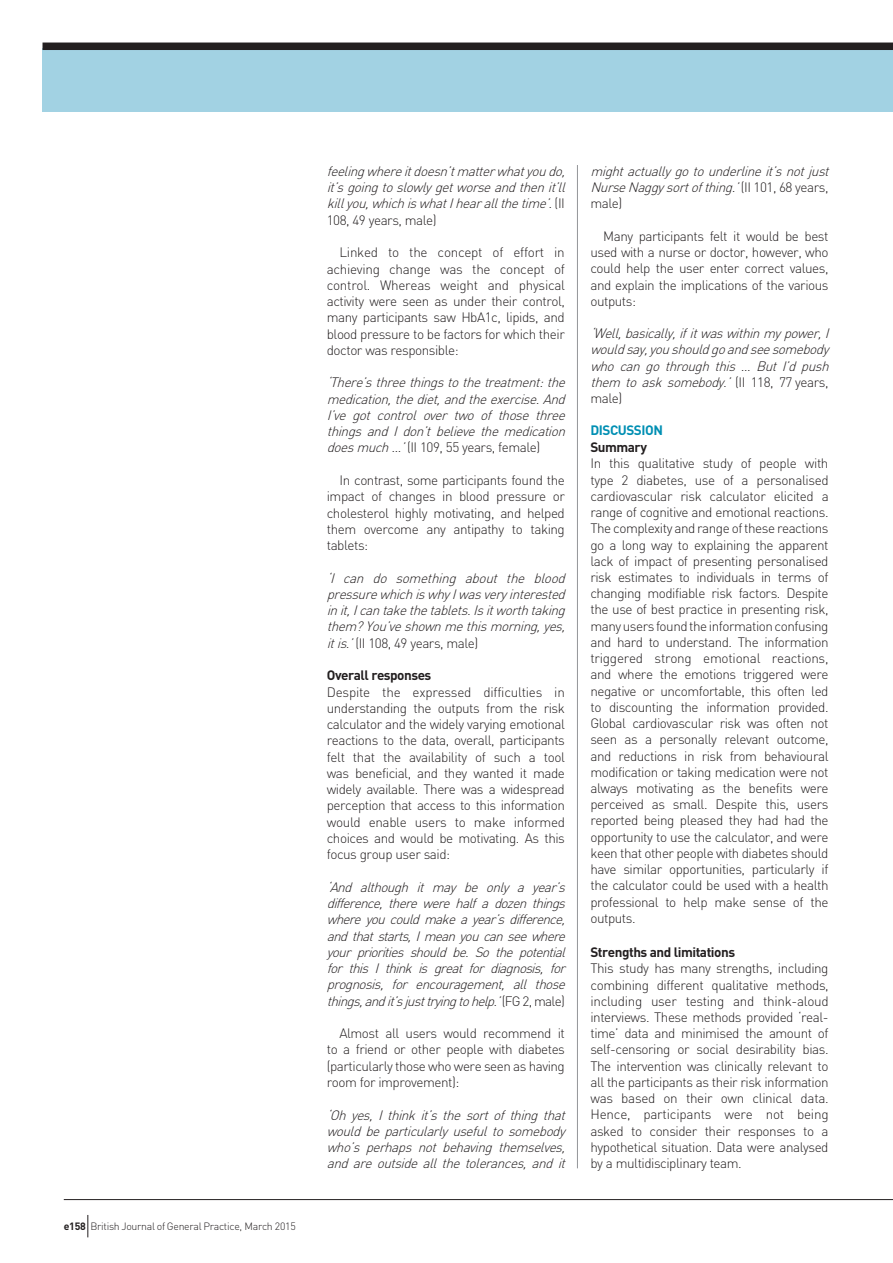
<style>
.page{position:relative;width:893px;height:1263px;background:#fff}
.page>*{position:absolute;margin:0;border:0;box-sizing:border-box;transform-origin:0 0}
.t1{font:300 13.5px/16.2px "DIN";letter-spacing:-.035em;color:#231f20;text-align:justify}
.t2{font:italic 300 13.5px/16.2px "DIN";color:#231f20;text-align:justify}
.t3{font:700 13.5px "DIN";letter-spacing:-.035em;color:#231f20}
.t4{font:700 13.5px "DIN";letter-spacing:-.035em;color:#008fb3}
.t5{font:300 10.5px "DIN";letter-spacing:-.025em;color:#231f20}
.s1{font-weight:700}
.s2{font-style:normal}
</style>
<div class="page">
<hr style="left:577px;top:165px;width:1px;height:1003px;background:#939598">
<div style="left:43px;top:48px;width:850px;height:64px;background:#a2d2e3"></div>
<div style="left:43px;top:43px;width:850px;height:7px;background:#231f20"></div>
<hr style="left:64px;top:1199px;width:829px;height:1px;background:#231f20">
<svg style="left:87px;top:1215px;width:1px;height:22px"></svg>
<p class="t5" style="left:64px;top:1219px;width:233px"><span class="s1">e158</span> British Journal of General Practice, March 2015</p>
<p class="t2" style="left:327px;top:163px;width:244px;text-align:left">feelingwhereitdoesn’tmatterwhatyoudo, it’sgoingtoslowlygetworseandthenit’ll killyou,whichiswhatIhearallthetime’.<span class="s2">( I I 108, 49 years, male)</span></p>
<p class="t1" style="left:327px;top:244px;width:240px;text-indent:13px">Linked to the concept of effort in achieving change was the concept of control. Whereas weight and physical activity were seen as under their control, many participants saw HbA1c, lipids, and blood pressure to be factors for which their doctor was responsible:</p>
<p class="t2" style="left:327px;top:374px;width:244px">‘There’sthreethingstothetreatment:the medication,thediet,andtheexercise.And I’ve got control over two of those three things and I don’t believe the medication doesmuch…’<span class="s2">(II 109, 55 years, female)</span></p>
<p class="t1" style="left:327px;top:472px;width:240px;text-indent:13px">In contrast, some participants found the impact of changes in blood pressure or cholesterol highly motivating, and helped them overcome any antipathy to taking tablets:</p>
<p class="t2" style="left:327px;top:569px;width:244px">‘I can do something about the blood pressurewhichiswhyIwasveryinterested init,Icantakethetablets.Isitworthtaking them?You’veshownmethismorning,yes, itis.’<span class="s2">(II 108, 49 years, male)</span></p>
<p class="t3" style="left:327px;top:666px;width:106px">Overall responses</p>
<p class="t1" style="left:327px;top:683px;width:240px">Despite the expressed difficulties in understanding the outputs from the risk calculator and the widely varying emotional reactions to the data, overall, participants felt that the availability of such a tool was beneficial, and they wanted it made widely available. There was a widespread perception that access to this information would enable users to make informed choices and would be motivating. As this focus group user said:</p>
<p class="t2" style="left:327px;top:879px;width:244px">‘And although it may be only a year’s difference, there were half a dozen things whereyoucouldmakeayear’sdifference, andthatstarts,Imeanyoucanseewhere your priorities should be. So the potential for this I think is great for diagnosis, for prognosis, for encouragement, all those things,andit’sjusttryingtohelp.’<span class="s2">( F G 2 , m a l e )</span></p>
<p class="t1" style="left:327px;top:1025px;width:240px;text-indent:13px">Almost all users would recommend it to a friend or other people with diabetes (particularly those who were seen as having room for improvement):</p>
<p class="t2" style="left:327px;top:1106px;width:244px">‘Oh yes, I think it’s the sort of thing that wouldbeparticularlyusefultosomebody who’s perhaps not behaving themselves, andareoutsideallthetolerances,andit</p>
<p class="t2" style="left:590px;top:163px;width:244px;text-align:left">mightactuallygotounderlineit’snotjust<br>NurseNaggysortofthing.’<span class="s2">( I I 1 0 1 , 6 8 y e a rs , male)</span></p>
<p class="t1" style="left:590px;top:228px;width:240px;text-indent:13px">Many participants felt it would be best used with a nurse or doctor, however, who could help the user enter correct values, and explain the implications of the various outputs:</p>
<p class="t2" style="left:590px;top:325px;width:244px;text-align:left">‘Well,basically,ifitwaswithinmypower,I wouldsay,youshouldgoandseesomebody who can go through this … But I’d push them to ask somebody.’ <span class="s2">( I I 1 1 8 , 7 7 y e a rs , male)</span></p>
<p class="t4" style="left:590px;top:421px;width:74px">DISCUSSION</p>
<p class="t3" style="left:590px;top:438px;width:58px">Summary</p>
<p class="t1" style="left:590px;top:455px;width:240px">In this qualitative study of people with type 2 diabetes, use of a personalised cardiovascular risk calculator elicited a range of cognitive and emotional reactions.<br>The complexity and range of these reactions go a long way to explaining the apparent lack of impact of presenting personalised risk estimates to individuals in terms of changing modifiable risk factors. Despite the use of best practice in presenting risk, many users found the information confusing and hard to understand. The information triggered strong emotional reactions, and where the emotions triggered were negative or uncomfortable, this often led to discounting the information provided.<br>Global cardiovascular risk was often not seen as a personally relevant outcome, and reductions in risk from behavioural modification or taking medication were not always motivating as the benefits were perceived as small. Despite this, users reported being pleased they had had the opportunity to use the calculator, and were keen that other people with diabetes should have similar opportunities, particularly if the calculator could be used with a health professional to help make sense of the outputs.</p>
<p class="t3" style="left:590px;top:943px;width:146px">Strengths and limitations</p>
<p class="t1" style="left:590px;top:960px;width:240px">This study has many strengths, including combining different qualitative methods, including user testing and think-aloud interviews. These methods provided ‘real&shy;time’ data and minimised the amount of self-censoring or social desirability bias.<br>The intervention was clinically relevant to all the participants as their risk information was based on their own clinical data.<br>Hence, participants were not being asked to consider their responses to a hypothetical situation. Data were analysed by a multidisciplinary team.</p>
</div>
